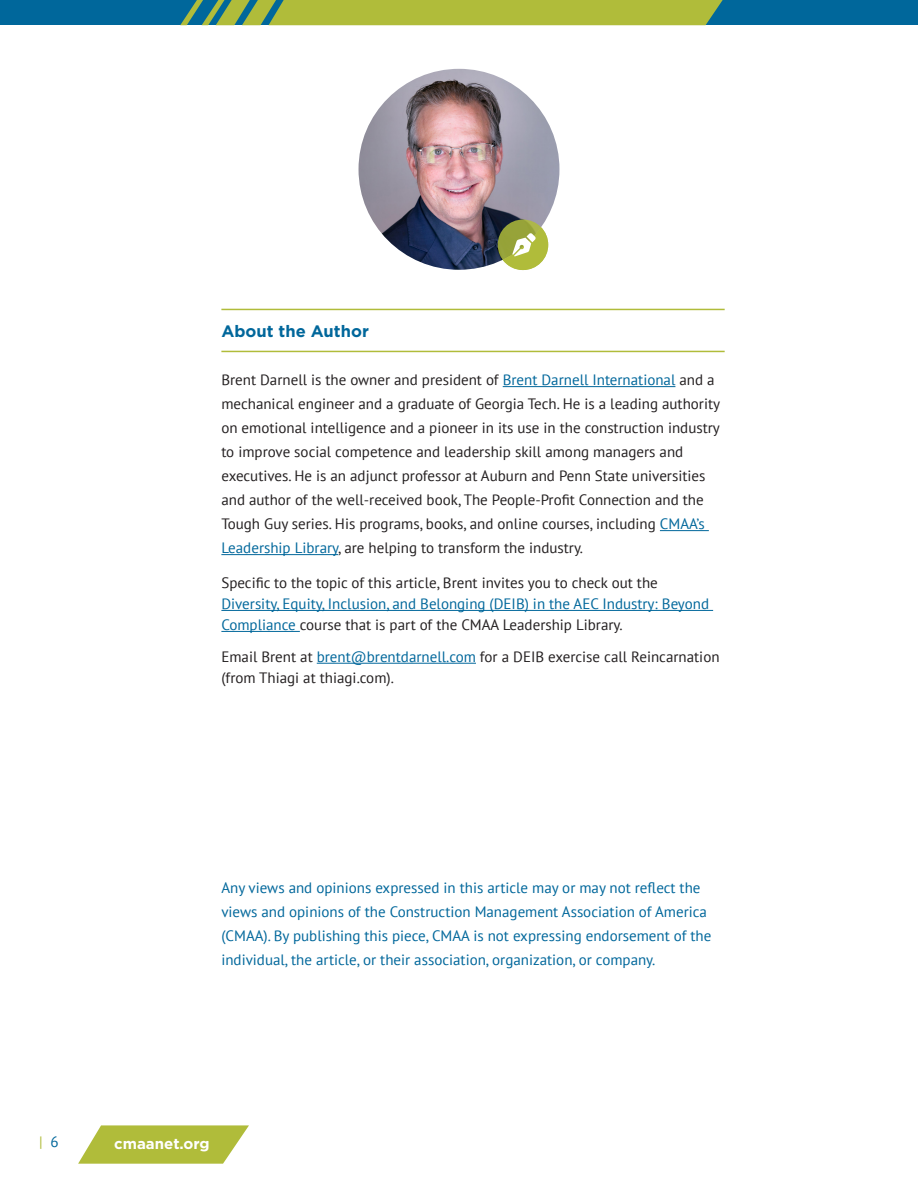
<style>
.page{position:relative;width:918px;height:1188px;background:#fff}
.page>*{position:absolute;margin:0;border:0;box-sizing:border-box;transform-origin:0 0}
.Heading_2{font:700 16.5px "Gotham";color:#00679b}
.BodyText{font:15px/24px "PT Sans";color:#231f20}
.Heading_4{font:15px/24px "PT Sans";color:#00679b}
.t1{font:700 15px "Gotham";color:#fff}
.t2{font:15px "PT Sans";color:#b0bc3a}
.s1{color:#00679b}
</style>
<div class="page">
<svg style="left:78px;top:1125px;width:171px;height:39px"></svg>
<div style="left:0;top:0;width:918px;height:25px;background:#00679b"></div>
<svg style="left:180px;top:0;width:543px;height:25px"></svg>
<hr style="left:221px;top:309px;width:504px;height:1px;background:#b0bc3a">
<hr style="left:221px;top:351px;width:504px;height:1px;background:#b0bc3a">
<hr style="left:503px;top:386px;width:172px;height:1px;background:#00679b">
<hr style="left:660px;top:530px;width:49px;height:1px;background:#00679b">
<hr style="left:221px;top:554px;width:117px;height:1px;background:#00679b">
<hr style="left:221px;top:610px;width:492px;height:1px;background:#00679b">
<hr style="left:221px;top:631px;width:79px;height:1px;background:#00679b">
<hr style="left:317px;top:663px;width:159px;height:1px;background:#00679b">
<img style="left:359px;top:69px;width:200px;height:201px;border-radius:100px">
<svg style="left:498px;top:220px;width:50px;height:50px"></svg>
<svg style="left:503px;top:227px;width:45px;height:43px"></svg>
<p class="Heading_2" style="left:221px;top:320px;width:149px">About the Author</p>
<p class="BodyText" style="left:221px;top:368px;width:500px">Brent Darnell is the owner and president of <span class="s1">Brent Darnell International</span> and a mechanical engineer and a graduate of Georgia Tech. He is a leading authority on emotional intelligence and a pioneer in its use in the construction industry to improve social competence and leadership skill among managers and executives. He is an adjunct professor at Auburn and Penn State universities and author of the well-received book, The People-Profit Connection and the Tough Guy series. His programs, books, and online courses, including <span class="s1">CMAA’s Leadership Library</span>, are helping to transform the industry.</p>
<p class="BodyText" style="left:221px;top:572px;width:489px;line-height:21px">Specific to the topic of this article, Brent invites you to check out the<br><span class="s1">Diversity, Equity, Inclusion, and Belonging (DEIB) in the AEC Industry: Beyond<br>Compliance</span> course that is part of the CMAA Leadership Library.</p>
<p class="BodyText" style="left:221px;top:646px;width:500px;line-height:21px">Email Brent at <span class="s1">brent@brentdarnell.com</span> for a DEIB exercise call Reincarnation (from Thiagi at thiagi.com).</p>
<p class="Heading_4" style="left:221px;top:875px;width:492px">Any views and opinions expressed in this article may or may not reflect the views and opinions of the Construction Management Association of America (CMAA). By publishing this piece, CMAA is not expressing endorsement of the individual, the article, or their association, organization, or company.</p>
<p class="t2" style="left:39px;top:1132px;width:21px">| <span class="s1">6</span></p>
<p class="t1" style="left:114px;top:1134px;width:97px">cmaanet.org</p>
</div>
